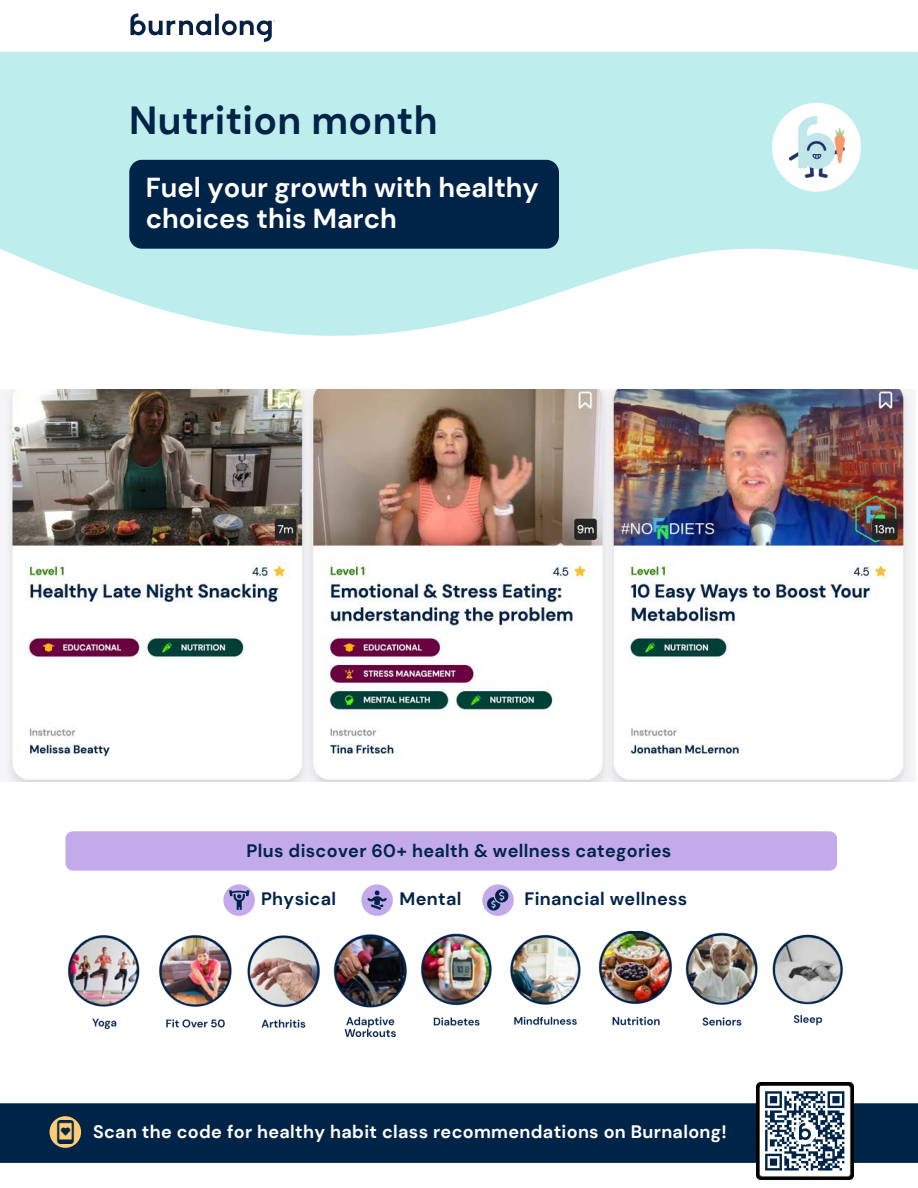
<style>
.page{position:relative;width:918px;height:1188px;background:#fff}
.page>*{position:absolute;margin:0;border:0;box-sizing:border-box;transform-origin:0 0}
.t1{font:700 39.15px "DM Sans";letter-spacing:.01em;color:#002448}
.t2{font:700 27.45px/30.3px "DM Sans";color:#fff}
.t3{font:700 18px "DM Sans";letter-spacing:.02em;color:#002448}
.t4{font:700 18px "DM Sans";letter-spacing:.02em;color:#fff}
</style>
<div class="page">
<svg style="left:0;top:52px;width:918px;height:284px;fill:#beeded"></svg>
<div style="left:772px;top:103px;width:89px;height:89px;background:#fff;border-radius:50%"></div>
<img style="left:130px;top:13px;width:145px;height:29px">
<div style="left:129px;top:160px;width:430px;height:89px;background:#002448;border-radius:13px"></div>
<div style="left:0;top:1103px;width:918px;height:60px;background:#002448"></div>
<svg style="left:49px;top:1116px;width:32px;height:32px"></svg>
<img style="left:54px;top:1120px;width:23px;height:24px">
<img style="left:67px;top:935px;width:73px;height:95px">
<img style="left:159px;top:935px;width:73px;height:93px">
<img style="left:247px;top:935px;width:73px;height:93px">
<img style="left:772px;top:934px;width:71px;height:92px">
<img style="left:685px;top:932px;width:73px;height:94px">
<img style="left:598px;top:931px;width:75px;height:95px">
<img style="left:510px;top:935px;width:71px;height:90px">
<img style="left:421px;top:933px;width:71px;height:93px">
<img style="left:333px;top:934px;width:74px;height:104px">
<img style="left:789px;top:117px;width:55px;height:61px">
<div style="left:65px;top:831px;width:772px;height:40px;background:#c3aaeb;border-radius:7px"></div>
<div style="left:223px;top:884px;width:32px;height:32px;background:#c3aaeb;border-radius:50%"></div>
<div style="left:361px;top:884px;width:32px;height:32px;background:#c3aaeb;border-radius:50%"></div>
<div style="left:482px;top:884px;width:32px;height:32px;background:#c3aaeb;border-radius:50%"></div>
<svg style="left:368px;top:891px;width:19px;height:19px"></svg>
<svg style="left:229px;top:890px;width:20px;height:20px"></svg>
<svg style="left:487px;top:889px;width:21px;height:22px"></svg>
<img style="left:0;top:390px;width:916px;height:391px">
<img style="left:756px;top:1083px;width:97px;height:97px">
<div style="left:760px;top:1086px;width:89px;height:89px;background:#fff"></div>
<svg style="left:765px;top:1091px;width:80px;height:80px"></svg>
<img style="left:799px;top:1124px;width:12px;height:16px">
<h1 class="t1" style="left:129px;top:95px;width:310px">Nutrition month</h1>
<h2 class="t2" style="left:146px;top:173px;width:395px">Fuel your growth with healthy choices this March</h2>
<p class="t3" style="left:247px;top:839px;width:426px">Plus discover 60+ health &amp; wellness categories</p>
<p class="t3" style="left:261px;top:887px;width:77px">Physical</p>
<p class="t3" style="left:399px;top:887px;width:63px">Mental</p>
<p class="t3" style="left:525px;top:887px;width:164px">Financial wellness</p>
<p class="t4" style="left:93px;top:1120px;width:635px">Scan the code for healthy habit class recommendations on Burnalong!</p>
</div>
